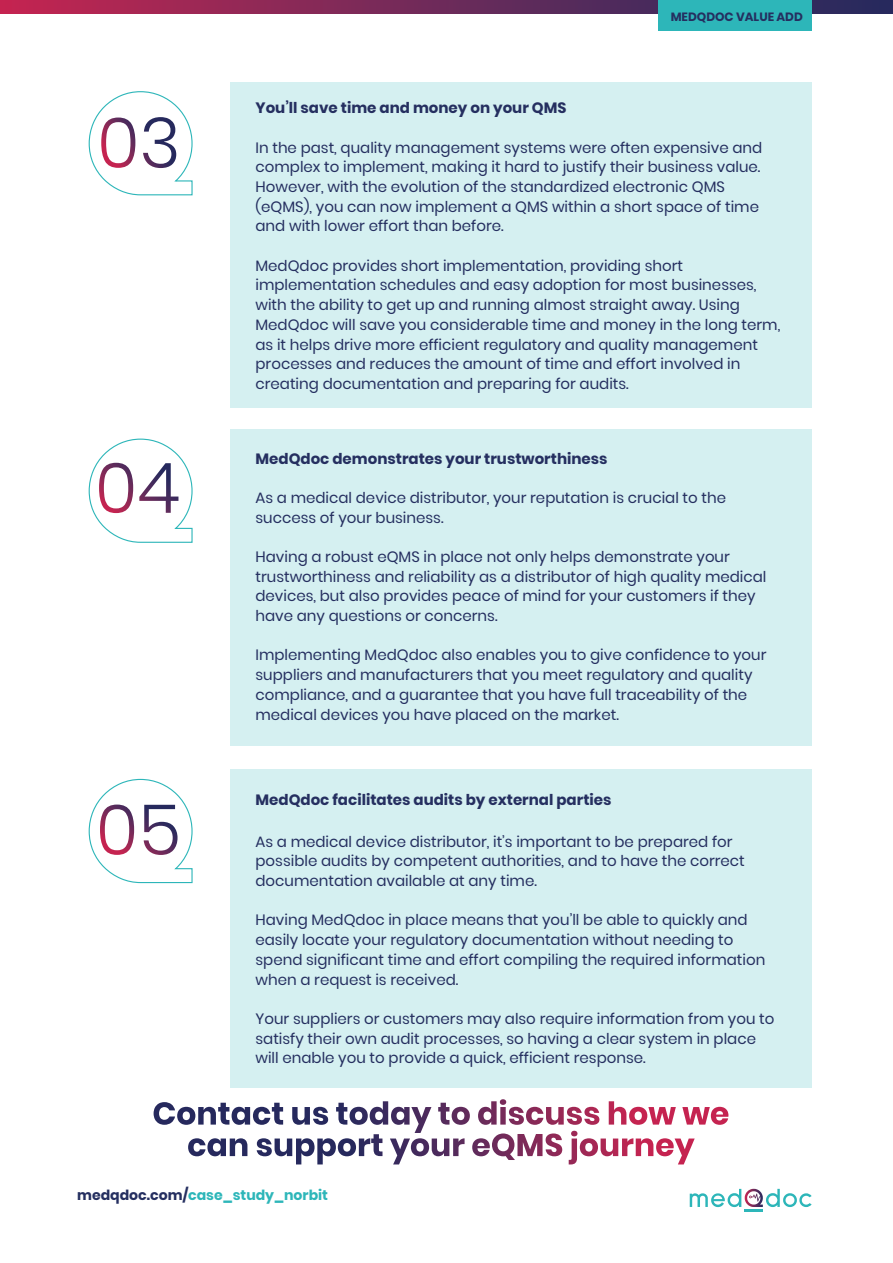
<style>
.page{position:relative;width:893px;height:1263px;background:#fff}
.page>*{position:absolute;margin:0;border:0;box-sizing:border-box;transform-origin:0 0}
.t1{font:15px/19.6px "Poppins";color:#252f60}
.t2{font:700 15px "Poppins";color:#252f60}
.t3{font:700 14.1px "Poppins";color:#2db6b9}
.t4{font:700 12px "Poppins";color:#252f60}
.s1{color:#252f60}
</style>
<div class="page">
<svg style="left:1px;top:1px;width:891px;height:12px;background:#7a2857"></svg>
<hr style="left:745px;top:1209px;width:18px;height:3px;background:#2db6b9">
<svg style="left:690px;top:1189px;width:122px;height:18px"></svg>
<div style="left:658px;top:1px;width:153px;height:30px;background:#2db6b9"></div>
<div style="left:230px;top:82px;width:582px;height:326px;background:#d5f0f1"></div>
<div style="left:230px;top:429px;width:582px;height:317px;background:#d5f0f1"></div>
<div style="left:230px;top:770px;width:582px;height:318px;background:#d5f0f1"></div>
<svg style="left:88px;top:91px;width:105px;height:105px"></svg>
<svg style="left:88px;top:438px;width:105px;height:105px"></svg>
<svg style="left:88px;top:778px;width:105px;height:106px"></svg>
<svg style="left:154px;top:1099px;width:574px;height:65px"></svg>
<p class="t4" style="left:671px;top:10px;width:134px">MEDQDOC VALUE ADD</p>
<p class="t2" style="left:255px;top:99px;width:312px">You’ll save time and money on your QMS</p>
<p class="t1" style="left:255px;top:138px;width:508px">In the past, quality management systems were often expensive and complex to implement, making it hard to justify their business value.<br>However, with the evolution of the standardized electronic QMS (eQMS), you can now implement a QMS within a short space of time and with lower effort than before.</p>
<p class="t1" style="left:255px;top:256px;width:526px">MedQdoc provides short implementation, providing short implementation schedules and easy adoption for most businesses, with the ability to get up and running almost straight away. Using MedQdoc will save you considerable time and money in the long term, as it helps drive more efficient regulatory and quality management processes and reduces the amount of time and effort involved in creating documentation and preparing for audits.</p>
<p class="t2" style="left:255px;top:450px;width:354px">MedQdoc demonstrates your trustworthiness</p>
<p class="t1" style="left:255px;top:488px;width:472px">As a medical device distributor, your reputation is crucial to the success of your business.</p>
<p class="t1" style="left:255px;top:547px;width:512px">Having a robust eQMS in place not only helps demonstrate your trustworthiness and reliability as a distributor of high quality medical devices, but also provides peace of mind for your customers if they have any questions or concerns.</p>
<p class="t1" style="left:255px;top:645px;width:513px">Implementing MedQdoc also enables you to give confidence to your suppliers and manufacturers that you meet regulatory and quality compliance, and a guarantee that you have full traceability of the medical devices you have placed on the market.</p>
<p class="t2" style="left:255px;top:791px;width:357px">MedQdoc facilitates audits by external parties</p>
<p class="t1" style="left:255px;top:832px;width:491px">As a medical device distributor, it’s important to be prepared for possible audits by competent authorities, and to have the correct documentation available at any time.</p>
<p class="t1" style="left:255px;top:910px;width:511px">Having MedQdoc in place means that you’ll be able to quickly and easily locate your regulatory documentation without needing to spend significant time and effort compiling the required information when a request is received.</p>
<p class="t1" style="left:255px;top:1009px;width:520px">Your suppliers or customers may also require information from you to satisfy their own audit processes, so having a clear system in place will enable you to provide a quick, efficient response.</p>
<p class="t3" style="left:77px;top:1187px;width:252px"><span class="s1">medqdoc.com/</span>case_study_norbit</p>
</div>
